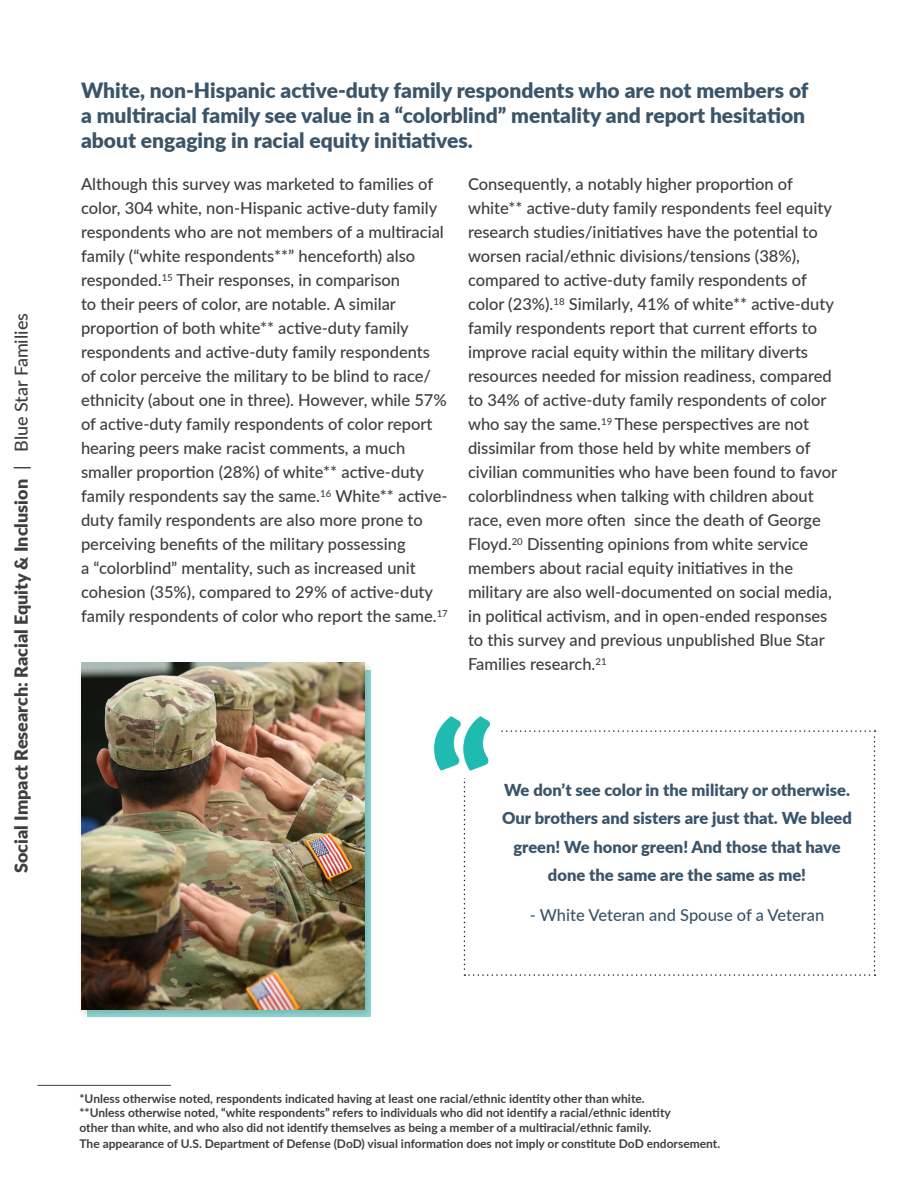
<style>
.page{position:relative;width:918px;height:1188px;background:#fff}
.page>*{position:absolute;margin:0;border:0;box-sizing:border-box;transform-origin:0 0}
.t1{font:900 21px/25.2px "Lato";color:#3a5469}
.t2{font:900 18px "Lato";color:#3e3e3f}
.t3{font:500 16.5px/24px "Lato";color:#3e3e3f}
.t4{font:900 16.5px/28.5px "Lato";color:#3a5469;text-align:center}
.t5{font:500 16.5px "Lato";color:#3a5469}
.t6{font:700 12px/14.4px "Lato";color:#3e3e3f}
.s1{font-weight:500}
</style>
<div class="page">
<hr style="left:38px;top:1085px;width:133px;height:1px;background:#3e3e3f">
<div style="left:78px;top:660px;width:298px;height:361px;background:#231f20;opacity:.2"></div>
<img style="left:81px;top:663px;width:283px;height:346px">
<svg style="left:464px;top:730px;width:411px;height:246px"></svg>
<img style="left:433px;top:716px;width:65px;height:61px">
<p class="t2" style="left:8px;top:873px;width:561px;rotate:-90deg">Social Impact Research: Racial Equity &amp; Inclusion <span class="s1">| Blue Star Families</span></p>
<p class="t1" style="left:81px;top:76px;width:729px">White, non-Hispanic active-duty family respondents who are not members of a multiracial family see value in a “colorblind” mentality and report hesitation about engaging in racial equity initiatives.</p>
<p class="t3" style="left:81px;top:171px;width:368px">Although this survey was marketed to families of color, 304 white, non-Hispanic active-duty family respondents who are not members of a multiracial family (“white respondents**” henceforth) also responded.<sup>15</sup> Their responses, in comparison<br>to their peers of color, are notable. A similar proportion of both white** active-duty family respondents and active-duty family respondents of color perceive the military to be blind to race/ ethnicity (about one in three). However, while 57% of active-duty family respondents of color report hearing peers make racist comments, a much smaller proportion (28%) of white** active-duty family respondents say the same.<sup>16</sup> White** active&shy;duty family respondents are also more prone to perceiving benefits of the military possessing<br>a “colorblind” mentality, such as increased unit cohesion (35%), compared to 29% of active-duty family respondents of color who report the same.<sup>17</sup></p>
<p class="t3" style="left:468px;top:171px;width:371px">Consequently, a notably higher proportion of white** active-duty family respondents feel equity research studies/initiatives have the potential to worsen racial/ethnic divisions/tensions (38%), compared to active-duty family respondents of color (23%).<sup>18</sup> Similarly, 41% of white** active-duty family respondents report that current efforts to improve racial equity within the military diverts resources needed for mission readiness, compared to 34% of active-duty family respondents of color who say the same.<sup>19</sup> These perspectives are not dissimilar from those held by white members of civilian communities who have been found to favor colorblindness when talking with children about race, even more often since the death of George Floyd.<sup>20</sup> Dissenting opinions from white service members about racial equity initiatives in the military are also well-documented on social media, in political activism, and in open-ended responses to this survey and previous unpublished Blue Star Families research.<sup>21</sup></p>
<p class="t4" style="left:502px;top:775px;width:351px">We don’t see color in the military or otherwise.<br>Our brothers and sisters are just that. We bleed green! We honor green! And those that have done the same are the same as me!</p>
<p class="t5" style="left:530px;top:903px;width:296px">- White Veteran and Spouse of a Veteran</p>
<p class="t6" style="left:80px;top:1091px;width:593px">*Unless otherwise noted, respondents indicated having at least one racial/ethnic identity other than white. **Unless otherwise noted, “white respondents” refers to individuals who did not identify a racial/ethnic identity other than white, and who also did not identify themselves as being a member of a multiracial/ethnic family.</p>
<p class="t6" style="left:80px;top:1136px;width:642px">The appearance of U.S. Department of Defense (DoD) visual information does not imply or constitute DoD endorsement.</p>
</div>
